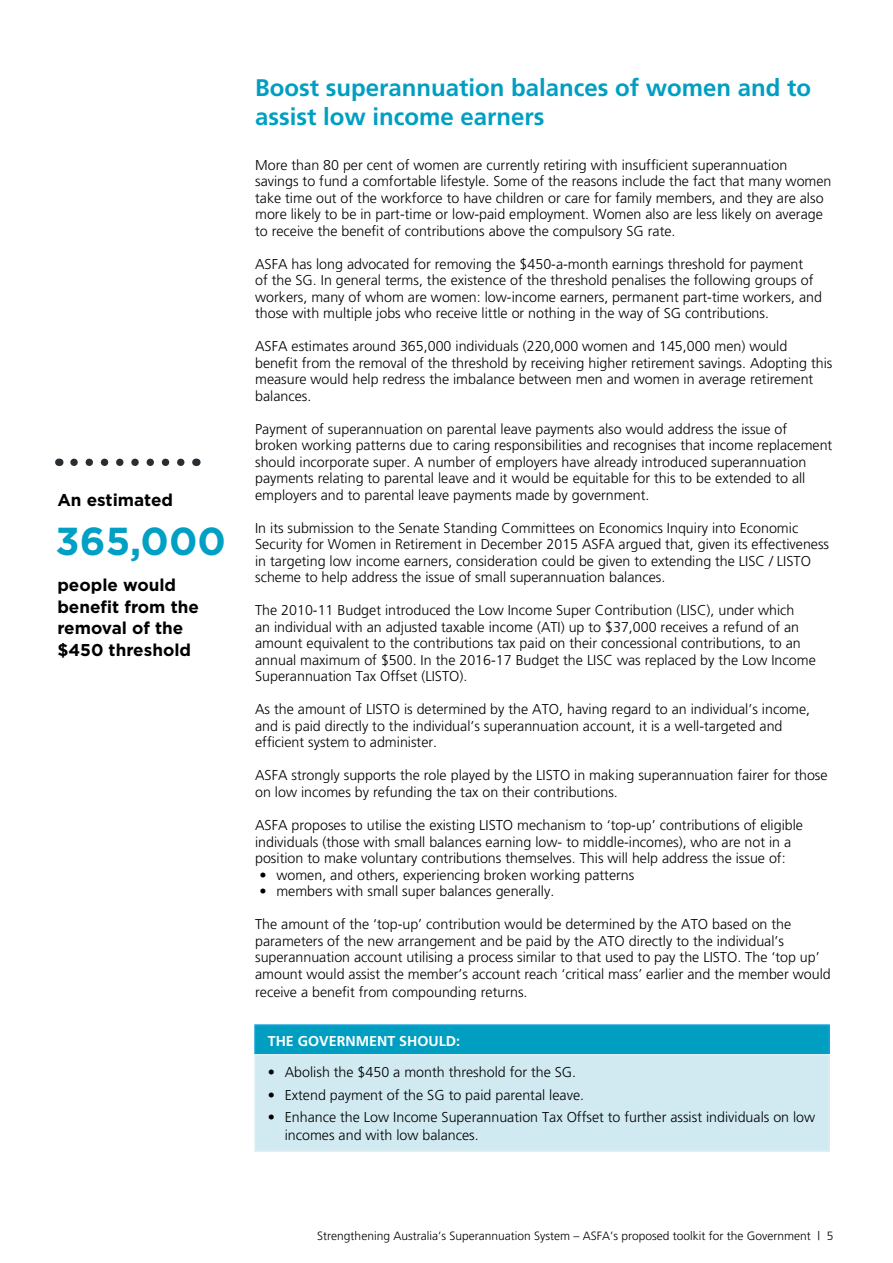
<style>
.page{position:relative;width:893px;height:1263px;background:#fff}
.page>*{position:absolute;margin:0;border:0;box-sizing:border-box;transform-origin:0 0}
.t1{font:700 39px "Gotham";color:#009fc4}
.t2{font:700 24px/28.8px "Frutiger";color:#009fc2}
.t3{font:700 17.1px/21.6px "Gotham";color:#000}
.t4{font:300 14.25px/16.5px "Frutiger";color:#000}
.t5{font:700 14.25px "Frutiger";color:#fff}
.t6{font:300 12px "Frutiger";color:#000}
</style>
<div class="page">
<svg style="left:74px;top:459px;width:111px;height:7px"></svg>
<div style="left:255px;top:1025px;width:574px;height:30px;background:#009fc2"></div>
<div style="left:255px;top:1055px;width:574px;height:96px;background:#d1eaf1"></div>
<hr style="left:254px;top:1024px;width:576px;height:2px;background:#16a0db">
<hr style="left:254px;top:1026px;width:2px;height:28px;background:#16a0db">
<hr style="left:828px;top:1026px;width:2px;height:28px;background:#16a0db">
<hr style="left:254px;top:1054px;width:576px;height:1px;background:#ddeef2">
<hr style="left:254px;top:1055px;width:2px;height:95px;background:#ddeef2">
<hr style="left:828px;top:1055px;width:2px;height:95px;background:#ddeef2">
<hr style="left:254px;top:1150px;width:576px;height:2px;background:#ddeef2">
<p class="t3" style="left:57px;top:490px;width:117px">An estimated</p>
<h1 class="t1" style="left:56px;top:524px;width:172px">365,000</h1>
<p class="t3" style="left:57px;top:575px;width:143px">people would benefit from the removal of the $450 threshold</p>
<h2 class="t2" style="left:255px;top:73px;width:558px">Boost superannuation balances of women and to assist low income earners</h2>
<p class="t4" style="left:255px;top:157px;width:578px">More than 80 per cent of women are currently retiring with insufficient superannuation savings to fund a comfortable lifestyle. Some of the reasons include the fact that many women take time out of the workforce to have children or care for family members, and they are also more likely to be in part-time or low-paid employment. Women also are less likely on average to receive the benefit of contributions above the compulsory SG rate.</p>
<p class="t4" style="left:255px;top:257px;width:568px">ASFA has long advocated for removing the $450-a-month earnings threshold for payment<br>of the SG. In general terms, the existence of the threshold penalises the following groups of workers, many of whom are women: low-income earners, permanent part-time workers, and those with multiple jobs who receive little or nothing in the way of SG contributions.</p>
<p class="t4" style="left:255px;top:339px;width:579px">ASFA estimates around 365,000 individuals (220,000 women and 145,000 men) would benefit from the removal of the threshold by receiving higher retirement savings. Adopting this measure would help redress the imbalance between men and women in average retirement balances.</p>
<p class="t4" style="left:255px;top:422px;width:579px">Payment of superannuation on parental leave payments also would address the issue of broken working patterns due to caring responsibilities and recognises that income replacement should incorporate super. A number of employers have already introduced superannuation payments relating to parental leave and it would be equitable for this to be extended to all employers and to parental leave payments made by government.</p>
<p class="t4" style="left:255px;top:521px;width:575px">In its submission to the Senate Standing Committees on Economics Inquiry into Economic Security for Women in Retirement in December 2015 ASFA argued that, given its effectiveness in targeting low income earners, consideration could be given to extending the LISC / LISTO scheme to help address the issue of small superannuation balances.</p>
<p class="t4" style="left:255px;top:603px;width:562px">The 2010-11 Budget introduced the Low Income Super Contribution (LISC), under which<br>an individual with an adjusted taxable income (ATI) up to $37,000 receives a refund of an amount equivalent to the contributions tax paid on their concessional contributions, to an annual maximum of $500. In the 2016-17 Budget the LISC was replaced by the Low Income Superannuation Tax Offset (LISTO).</p>
<p class="t4" style="left:255px;top:702px;width:557px">As the amount of LISTO is determined by the ATO, having regard to an individual’s income, and is paid directly to the individual’s superannuation account, it is a well-targeted and efficient system to administer.</p>
<p class="t4" style="left:255px;top:768px;width:574px">ASFA strongly supports the role played by the LISTO in making superannuation fairer for those on low incomes by refunding the tax on their contributions.</p>
<p class="t4" style="left:255px;top:818px;width:549px">ASFA proposes to utilise the existing LISTO mechanism to ‘top-up’ contributions of eligible individuals (those with small balances earning low- to middle-incomes), who are not in a position to make voluntary contributions themselves. This will help address the issue of:</p>
<p class="t4" style="left:259px;top:867px;width:376px">• women, and others, experiencing broken working patterns</p>
<p class="t4" style="left:259px;top:884px;width:296px">• members with small super balances generally.</p>
<p class="t4" style="left:255px;top:917px;width:577px">The amount of the ‘top-up’ contribution would be determined by the ATO based on the parameters of the new arrangement and be paid by the ATO directly to the individual’s superannuation account utilising a process similar to that used to pay the LISTO. The ‘top up’ amount would assist the member’s account reach ‘critical mass’ earlier and the member would</p>
<p class="t4" style="left:255px;top:983px;width:274px">receive a benefit from compounding returns.</p>
<p class="t5" style="left:268px;top:1034px;width:194px">THE GOVERNMENT SHOULD:</p>
<p class="t4" style="left:268px;top:1065px;width:310px">• Abolish the $450 a month threshold for the SG.</p>
<p class="t4" style="left:268px;top:1087px;width:318px">• Extend payment of the SG to paid parental leave.</p>
<p class="t4" style="left:285px;top:1109px;width:532px;line-height:18px;text-indent:-17px">• Enhance the Low Income Superannuation Tax Offset to further assist individuals on low incomes and with low balances.</p>
<p class="t6" style="left:317px;top:1230px;width:518px">Strengthening Australia’s Superannuation System – ASFA’s proposed toolkit for the Government | 5</p>
</div>
